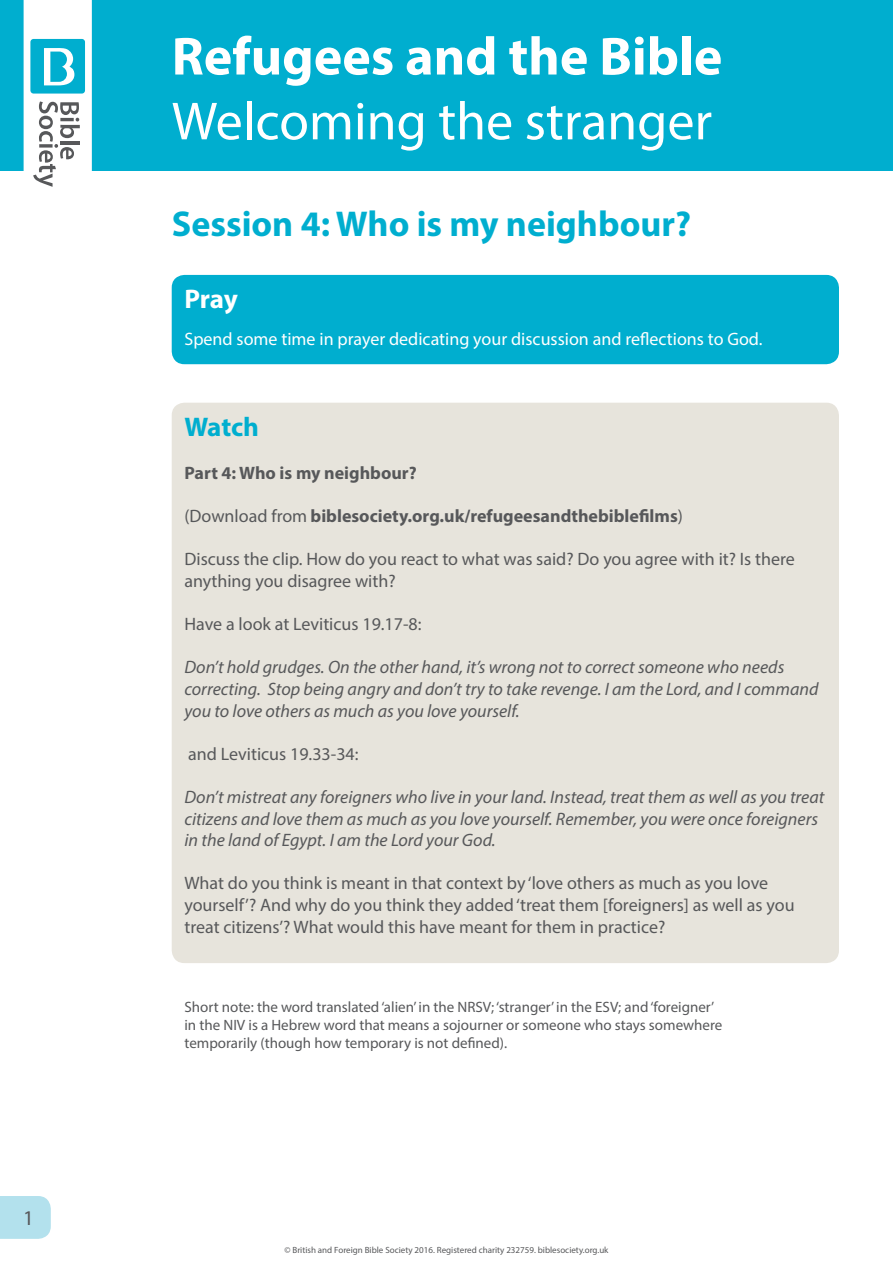
<style>
.page{position:relative;width:893px;height:1263px;background:#fff}
.page>*{position:absolute;margin:0;border:0;box-sizing:border-box;transform-origin:0 0}
.t1{font:54px "Myriad Pro";color:#fff}
.t2{font:700 54px "Myriad Pro";color:#fff}
.t3{font:700 36px "Myriad Pro";color:#00aecf}
.t4{font:700 27px "Myriad Pro";letter-spacing:-.005em;color:#00aecf}
.t5{font:700 27px "Myriad Pro";color:#fff}
.t6{font:21px "Myriad Pro";color:#57585a}
.t7{font:italic 18px/21.6px "Myriad Pro";color:#57585a}
.t8{font:18px/21.6px "Myriad Pro";color:#57585a}
.t9{font:700 18px "Myriad Pro";color:#57585a}
.t10{font:18px "Myriad Pro";color:#fff}
.t11{font:15px/18px "Myriad Pro";color:#57585a}
.t12{font:9px "Myriad Pro";color:#57585a}
.s1{font-weight:400}
</style>
<div class="page">
<div style="left:0;top:0;width:892px;height:170px;background:#00aecf"></div>
<div style="left:172px;top:403px;width:667px;height:560px;background:#e7e4dc;border-radius:13px"></div>
<svg style="left:24px;top:0;width:68px;height:187px"></svg>
<div style="left:172px;top:275px;width:667px;height:89px;background:#00aecf;border-radius:13px"></div>
<div style="left:0;top:1196px;width:51px;height:43px;background:#b3e1ed"></div>
<p class="t6" style="left:23px;top:1204px;width:12px">1</p>
<h1 class="t2" style="left:172px;top:21px;width:552px">Refugees and the Bible</h1>
<h1 class="t1" style="left:172px;top:88px;width:542px">Welcoming the stranger</h1>
<h2 class="t3" style="left:172px;top:201px;width:521px">Session 4: Who is my neighbour?</h2>
<h3 class="t5" style="left:184px;top:281px;width:55px">Pray</h3>
<p class="t10" style="left:184px;top:327px;width:580px">Spend some time in prayer dedicating your discussion and reflections to God.</p>
<h3 class="t4" style="left:184px;top:409px;width:76px">Watch</h3>
<p class="t9" style="left:184px;top:461px;width:234px">Part 4: Who is my neighbour?</p>
<p class="t9" style="left:184px;top:504px;width:500px"><span class="s1">(Download from</span> biblesociety.org.uk/refugeesandthebiblefilms<span class="s1">)</span></p>
<p class="t8" style="left:184px;top:548px;width:612px">Discuss the clip. How do you react to what was said? Do you agree with it? Is there anything you disagree with?</p>
<p class="t8" style="left:184px;top:613px;width:239px">Have a look at Leviticus 19.17-8:</p>
<p class="t7" style="left:184px;top:656px;width:635px">Don’t hold grudges. On the other hand, it’s wrong not to correct someone who needs correcting. Stop being angry and don’t try to take revenge. I am the Lord, and I command you to love others as much as you love yourself.</p>
<p class="t8" style="left:188px;top:743px;width:172px">and Leviticus 19.33-34:</p>
<p class="t7" style="left:184px;top:786px;width:641px">Don’t mistreat any foreigners who live in your land. Instead, treat them as well as you treat citizens and love them as much as you love yourself. Remember, you were once foreigners in the land of Egypt. I am the Lord your God.</p>
<p class="t8" style="left:184px;top:872px;width:612px">What do you think is meant in that context by ‘love others as much as you love yourself’? And why do you think they added ‘treat them [foreigners] as well as you treat citizens’? What would this have meant for them in practice?</p>
<p class="t11" style="left:184px;top:998px;width:539px">Short note: the word translated ‘alien’ in the NRSV; ‘stranger’ in the ESV; and ‘foreigner’ in the NIV is a Hebrew word that means a sojourner or someone who stays somewhere temporarily (though how temporary is not defined).</p>
<p class="t12" style="left:284px;top:1244px;width:326px">© British and Foreign Bible Society 2016. Registered charity 232759. biblesociety.org.uk</p>
</div>
